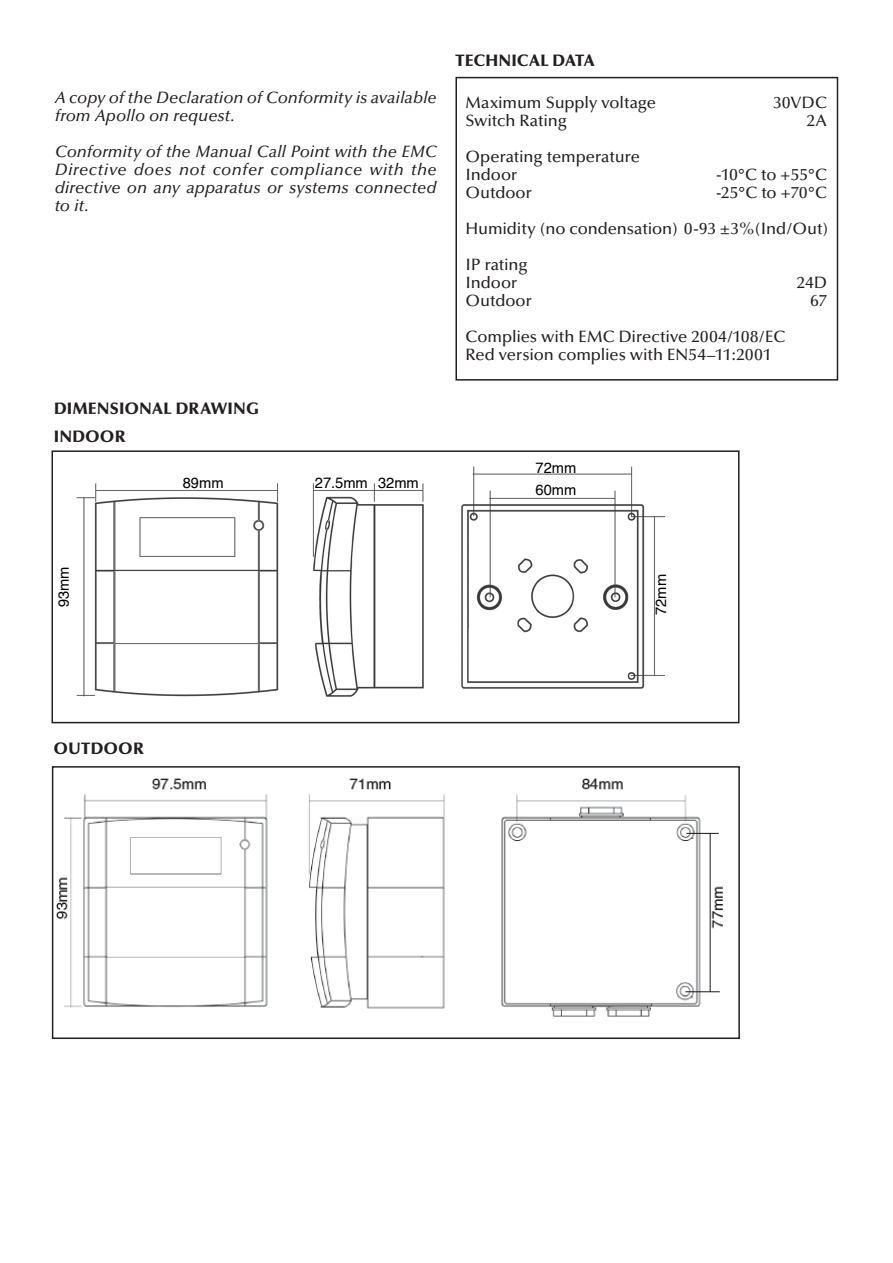
<style>
.page{position:relative;width:893px;height:1263px;background:#fff}
.page>*{position:absolute;margin:0;border:0;box-sizing:border-box;transform-origin:0 0}
.t1{font:18px/21.6px "Helvetica";color:#000}
.Technical_Data{font:500 16.5px "Optima";letter-spacing:-.005em;color:#231f20}
.Italicised_body_text{font:italic 500 16.5px/18px "Optima";letter-spacing:.005em;color:#231f20}
.Subhead_1__CAPS{font:900 16.5px "Optima";letter-spacing:.005em;color:#231f20}
.t2{font:14.7px/22.5px "Helvetica";color:#000}
.t3{font:14.4px "Helvetica";color:#000}
</style>
<div class="page">
<div style="left:455px;top:77px;width:383px;height:304px;border:2px solid #231f20"></div>
<img style="left:56px;top:778px;width:667px;height:239px">
<div style="left:52px;top:766px;width:688px;height:273px;border:2px solid #231f20"></div>
<img style="left:76px;top:467px;width:588px;height:229px">
<div style="left:51px;top:450px;width:688px;height:273px;border:2px solid #231f20"></div>
<svg style="left:59px;top:820px;width:10px;height:10px"></svg>
<svg style="left:59px;top:837px;width:10px;height:10px"></svg>
<svg style="left:59px;top:854px;width:10px;height:10px"></svg>
<svg style="left:59px;top:871px;width:10px;height:10px"></svg>
<svg style="left:59px;top:889px;width:10px;height:10px"></svg>
<svg style="left:59px;top:906px;width:10px;height:10px"></svg>
<svg style="left:59px;top:923px;width:10px;height:10px"></svg>
<svg style="left:59px;top:975px;width:10px;height:10px"></svg>
<svg style="left:59px;top:992px;width:10px;height:10px"></svg>
<svg style="left:59px;top:1010px;width:10px;height:7px"></svg>
<p class="Subhead_1__CAPS" style="left:455px;top:51px;width:141px">TECHNICAL DATA</p>
<p class="Technical_Data" style="left:465px;top:94px;width:192px">Maximum Supply voltage</p>
<p class="Technical_Data" style="left:774px;top:94px;width:55px">30VDC</p>
<p class="Technical_Data" style="left:465px;top:112px;width:103px">Switch Rating</p>
<p class="Technical_Data" style="left:807px;top:112px;width:22px">2A</p>
<p class="Technical_Data" style="left:465px;top:148px;width:176px">Operating temperature</p>
<p class="Technical_Data" style="left:465px;top:166px;width:53px">Indoor</p>
<p class="Technical_Data" style="left:716px;top:166px;width:112px">-10°C to +55°C</p>
<p class="Technical_Data" style="left:465px;top:184px;width:68px">Outdoor</p>
<p class="Technical_Data" style="left:716px;top:184px;width:112px">-25°C to +70°C</p>
<p class="Technical_Data" style="left:465px;top:220px;width:364px">Humidity (no condensation) 0-93 ±3%(Ind/Out)</p>
<p class="Technical_Data" style="left:465px;top:256px;width:64px">IP rating</p>
<p class="Technical_Data" style="left:465px;top:274px;width:53px">Indoor</p>
<p class="Technical_Data" style="left:797px;top:274px;width:31px">24D</p>
<p class="Technical_Data" style="left:465px;top:292px;width:68px">Outdoor</p>
<p class="Technical_Data" style="left:810px;top:292px;width:18px">67</p>
<p class="Technical_Data" style="left:465px;top:328px;width:321px">Complies with EMC Directive 2004/108/EC</p>
<p class="Technical_Data" style="left:465px;top:346px;width:307px">Red version complies with EN54–11:2001</p>
<p class="Italicised_body_text" style="left:55px;top:89px;width:383px">A copy of the Declaration of Conformity is available from Apollo on request.</p>
<p class="Italicised_body_text" style="left:55px;top:143px;width:383px;text-align:justify">Conformity of the Manual Call Point with the EMC Directive does not confer compliance with the directive on any apparatus or systems connected to it.</p>
<p class="t3" style="left:307px;top:138px;width:66px">MCP1A-X</p>
<p class="t3" style="left:393px;top:138px;width:66px">MCP1B-X</p>
<p class="t1" style="left:70px;top:142px;width:104px">See Figure .1<br>0.5-2.5mm<sup>2<br></sup>30VDC</p>
<p class="t1" style="left:70px;top:389px;width:52px">IP24D</p>
<p class="Subhead_1__CAPS" style="left:54px;top:399px;width:206px">DIMENSIONAL DRAWING</p>
<p class="Subhead_1__CAPS" style="left:54px;top:427px;width:73px">INDOOR</p>
<p class="t2" style="left:52px;top:607px;width:42px;rotate:-90deg">93mm</p>
<p class="t2" style="left:183px;top:471px;width:42px">89mm</p>
<p class="Subhead_1__CAPS" style="left:54px;top:739px;width:92px">OUTDOOR</p>
<p class="t2" style="left:315px;top:472px;width:106px">27.5mm 32mm</p>
<p class="t2" style="left:536px;top:456px;width:42px">72mm<br>60mm</p>
<p class="t2" style="left:649px;top:615px;width:42px;rotate:-90deg">72mm</p>
</div>
